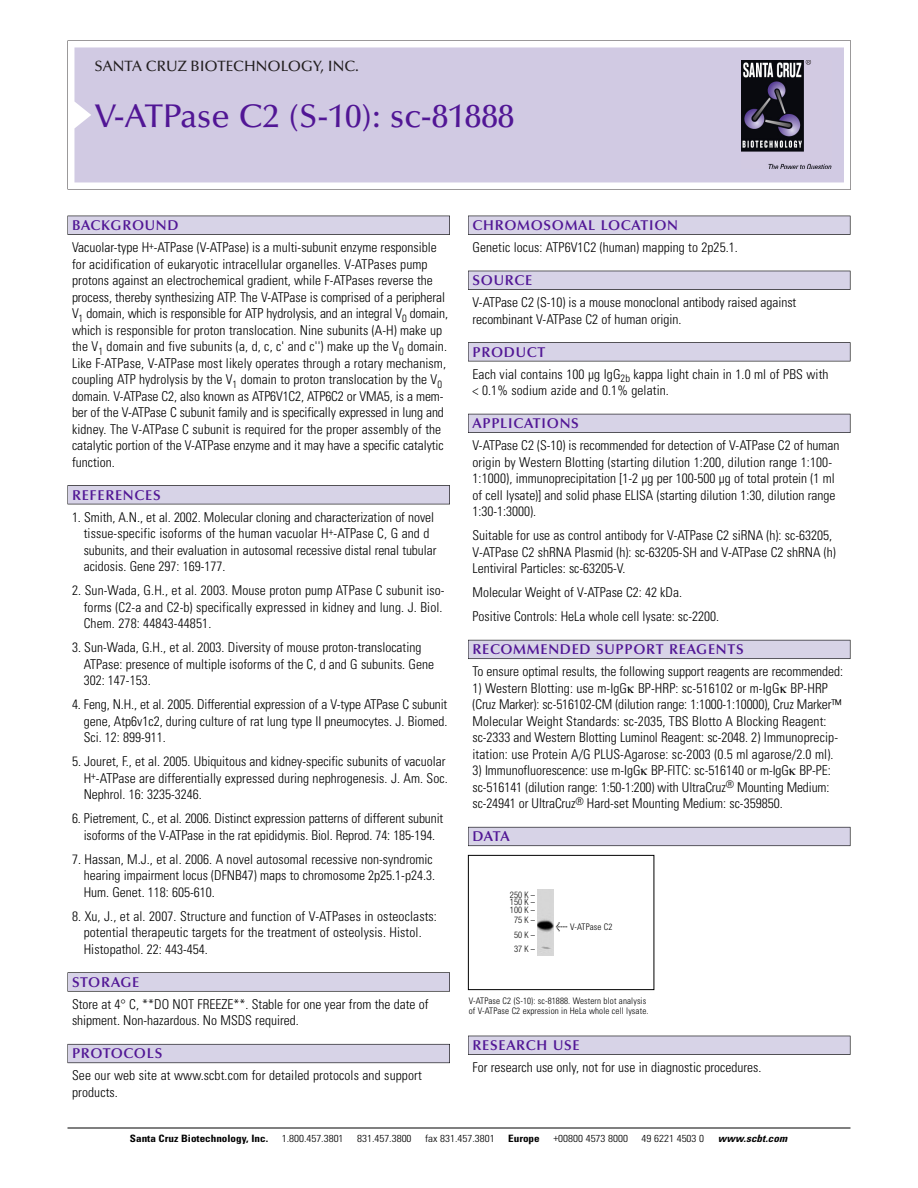
<style>
.page{position:relative;width:918px;height:1188px;background:#fff}
.page>*{position:absolute;margin:0;border:0;box-sizing:border-box;transform-origin:0 0}
.t1{font:500 33px "Optima";color:#511695}
.t2{font:500 15px "Optima";color:#231f20}
.t3{font:600 14.25px "Optima";letter-spacing:.05em;color:#511695}
.t4{font:300 condensed 13.5px/16.5px "Univers";color:#000}
.t5{font:300 condensed 10.2px "Univers";color:#000;scale:1.1 1}
.t6{font:700 condensed 10.2px "Univers";color:#000;scale:1.1 1}
.t7{font:italic 700 condensed 10.2px "Univers";letter-spacing:.005em;color:#000;scale:1.1 1}
.t8{font:300 condensed 9px/10.5px "Univers";letter-spacing:.015em;color:#000}
.t9{font:300 condensed 9px/7.8px "Helvetica Neue";color:#000;text-align:justify;scale:.95 1}
.s1{font-family:"Meta Plus";font-weight:400;font-stretch:normal;font-size:10.5px}
</style>
<div class="page">
<svg style="left:68px;top:40px;width:783px;height:149px"></svg>
<div style="left:74px;top:47px;width:770px;height:135px;background:#d1cae3"></div>
<img style="left:741px;top:60px;width:90px;height:108px">
<div style="left:68px;top:216px;width:382px;height:19px;background:#525155"></div>
<div style="left:68px;top:216px;width:381px;height:18px;background:#d7d3e7"></div>
<div style="left:68px;top:485px;width:382px;height:19px;background:#525155"></div>
<div style="left:68px;top:486px;width:381px;height:18px;background:#d7d3e7"></div>
<div style="left:68px;top:972px;width:382px;height:20px;background:#626263"></div>
<div style="left:68px;top:973px;width:381px;height:18px;background:#d7d3e7"></div>
<div style="left:68px;top:1044px;width:382px;height:19px;background:#66646d"></div>
<div style="left:68px;top:1045px;width:381px;height:18px;background:#d7d3e7"></div>
<div style="left:468px;top:216px;width:382px;height:19px;background:#525155"></div>
<div style="left:468px;top:216px;width:382px;height:18px;background:#d7d3e7"></div>
<div style="left:468px;top:271px;width:382px;height:19px;background:#515055"></div>
<div style="left:468px;top:271px;width:382px;height:18px;background:#d7d3e7"></div>
<div style="left:468px;top:342px;width:382px;height:19px;background:#545357"></div>
<div style="left:468px;top:343px;width:382px;height:18px;background:#d7d3e7"></div>
<div style="left:468px;top:414px;width:382px;height:19px;background:#54535a"></div>
<div style="left:468px;top:414px;width:382px;height:18px;background:#d7d3e7"></div>
<div style="left:468px;top:640px;width:382px;height:19px;background:#5b5a62"></div>
<div style="left:468px;top:640px;width:382px;height:18px;background:#d7d3e7"></div>
<div style="left:468px;top:827px;width:382px;height:19px;background:#66646e"></div>
<div style="left:468px;top:827px;width:382px;height:18px;background:#d7d3e7"></div>
<div style="left:468px;top:1036px;width:382px;height:19px;background:#515055"></div>
<div style="left:468px;top:1036px;width:382px;height:18px;background:#d7d3e7"></div>
<hr style="left:68px;top:1128px;width:782px;height:1px;background:#000">
<div style="left:468px;top:855px;width:186px;height:135px;border:1px solid #000"></div>
<img style="left:537px;top:890px;width:17px;height:66px">
<p class="t2" style="left:94px;top:61px;width:266px">SANTA CRUZ BIOTECHNOLOGY, INC.</p>
<h1 class="t1" style="left:94px;top:103px;width:421px">V-ATPase C2 (S-10): sc-81888</h1>
<p class="t3" style="left:72px;top:219px;width:108px">BACKGROUND</p>
<p class="t4" style="left:72px;top:240px;width:377px">Vacuolar-type H<sup>+</sup>-ATPase (V-ATPase) is a multi-subunit enzyme responsible for acidification of eukaryotic intracellular organelles. V-ATPases pump protons against an electrochemical gradient, while F-ATPases reverse the process, thereby synthesizing ATP. The V-ATPase is comprised of a peripheral V<sub>1</sub> domain, which is responsible for ATP hydrolysis, and an integral V<sub>0</sub> domain, which is responsible for proton translocation. Nine subunits (A-H) make up the V<sub>1</sub> domain and five subunits (a, d, c, c' and c'') make up the V<sub>0</sub> domain.<br>Like F-ATPase, V-ATPase most likely operates through a rotary mechanism, coupling ATP hydrolysis by the V<sub>1</sub> domain to proton translocation by the V<sub>0 </sub>domain. V-ATPase C2, also known as ATP6V1C2, ATP6C2 or VMA5, is a mem&shy;ber of the V-ATPase C subunit family and is specifically expressed in lung and kidney. The V-ATPase C subunit is required for the proper assembly of the catalytic portion of the V-ATPase enzyme and it may have a specific catalytic function.</p>
<p class="t3" style="left:72px;top:489px;width:90px">REFERENCES</p>
<p class="t4" style="left:84px;top:510px;width:354px;text-indent:-12px">1. Smith, A.N., et al. 2002. Molecular cloning and characterization of novel tissue-specific isoforms of the human vacuolar H<sup>+</sup>-ATPase C, G and d subunits, and their evaluation in autosomal recessive distal renal tubular acidosis. Gene 297: 169-177.</p>
<p class="t4" style="left:84px;top:583px;width:363px;text-indent:-12px">2. Sun-Wada, G.H., et al. 2003. Mouse proton pump ATPase C subunit iso&shy;forms (C2-a and C2-b) specifically expressed in kidney and lung. J. Biol.<br>Chem. 278: 44843-44851.</p>
<p class="t4" style="left:84px;top:640px;width:352px;text-indent:-12px">3. Sun-Wada, G.H., et al. 2003. Diversity of mouse proton-translocating<br>ATPase: presence of multiple isoforms of the C, d and G subunits. Gene<br>302: 147-153.</p>
<p class="t4" style="left:84px;top:697px;width:365px;text-align:justify;text-indent:-12px">4. Feng, N.H., et al. 2005. Differential expression of a V-type ATPase C subunit gene, Atp6v1c2, during culture of rat lung type II pneumocytes. J. Biomed.<br>Sci. 12: 899-911.</p>
<p class="t4" style="left:84px;top:754px;width:365px;text-indent:-12px">5. Jouret, F., et al. 2005. Ubiquitous and kidney-specific subunits of vacuolar<br>H<sup>+</sup>-ATPase are differentially expressed during nephrogenesis. J. Am. Soc.<br>Nephrol. 16: 3235-3246.</p>
<p class="t4" style="left:72px;top:811px;width:373px;text-align:center">6. Pietrement, C., et al. 2006. Distinct expression patterns of different subunit isoforms of the V-ATPase in the rat epididymis. Biol. Reprod. 74: 185-194.</p>
<p class="t4" style="left:84px;top:852px;width:353px;text-indent:-12px">7. Hassan, M.J., et al. 2006. A novel autosomal recessive non-syndromic hearing impairment locus (DFNB47) maps to chromosome 2p25.1-p24.3.<br>Hum. Genet. 118: 605-610.</p>
<p class="t4" style="left:84px;top:909px;width:355px;text-indent:-12px">8. Xu, J., et al. 2007. Structure and function of V-ATPases in osteoclasts: potential therapeutic targets for the treatment of osteolysis. Histol.<br>Histopathol. 22: 443-454.</p>
<p class="t3" style="left:72px;top:976px;width:69px">STORAGE</p>
<p class="t4" style="left:72px;top:997px;width:358px">Store at 4° C, **DO NOT FREEZE**. Stable for one year from the date of shipment. Non-hazardous. No MSDS required.</p>
<p class="t3" style="left:72px;top:1048px;width:92px">PROTOCOLS</p>
<p class="t4" style="left:72px;top:1069px;width:351px">See our web site at www.scbt.com for detailed protocols and support products.</p>
<p class="t3" style="left:473px;top:219px;width:207px">CHROMOSOMAL LOCATION</p>
<p class="t4" style="left:473px;top:240px;width:267px">Genetic locus: ATP6V1C2 (human) mapping to 2p25.1.</p>
<p class="t3" style="left:473px;top:275px;width:61px">SOURCE</p>
<p class="t4" style="left:473px;top:295px;width:325px">V-ATPase C2 (S-10) is a mouse monoclonal antibody raised against recombinant V-ATPase C2 of human origin.</p>
<p class="t3" style="left:473px;top:346px;width:74px">PRODUCT</p>
<p class="t4" style="left:473px;top:367px;width:358px">Each vial contains 100 µg IgG<sub>2b</sub> kappa light chain in 1.0 ml of PBS with &lt; 0.1% sodium azide and 0.1% gelatin.</p>
<p class="t3" style="left:473px;top:418px;width:108px">APPLICATIONS</p>
<p class="t4" style="left:473px;top:438px;width:368px">V-ATPase C2 (S-10) is recommended for detection of V-ATPase C2 of human origin by Western Blotting (starting dilution 1:200, dilution range 1:100- 1:1000), immunoprecipitation [1-2 µg per 100-500 µg of total protein (1 ml of cell lysate)] and solid phase ELISA (starting dilution 1:30, dilution range 1:30-1:3000).</p>
<p class="t4" style="left:473px;top:528px;width:365px">Suitable for use as control antibody for V-ATPase C2 siRNA (h): sc-63205,<br>V-ATPase C2 shRNA Plasmid (h): sc-63205-SH and V-ATPase C2 shRNA (h)<br>Lentiviral Particles: sc-63205-V.</p>
<p class="t4" style="left:473px;top:582px;width:248px;line-height:24px">Molecular Weight of V-ATPase C2: 42 kDa.<br>Positive Controls: HeLa whole cell lysate: sc-2200.</p>
<p class="t3" style="left:473px;top:644px;width:273px">RECOMMENDED SUPPORT REAGENTS</p>
<p class="t4" style="left:473px;top:664px;width:372px">To ensure optimal results, the following support reagents are recommended:</p>
<p class="t4" style="left:473px;top:681px;width:370px">1) Western Blotting: use m-IgG BP-HRP: sc-516102 or m-IgG BP-HRP (Cruz Marker): sc-516102-CM (dilution range: 1:1000-1:10000), Cruz Marker™ Molecular Weight Standards: sc-2035, TBS Blotto A Blocking Reagent: sc-2333 and Western Blotting Luminol Reagent: sc-2048. 2) Immunoprecip&shy;itation: use Protein A/G PLUS-Agarose: sc-2003 (0.5 ml agarose/2.0 ml).</p>
<p class="t4" style="left:473px;top:763px;width:360px;text-align:justify">3) Immunofluorescence: use m-IgG BP-FITC: sc-516140 or m-IgG BP-PE: sc-516141 (dilution range: 1:50-1:200) with UltraCruz<sup>®</sup> Mounting Medium: sc-24941 or UltraCruz<sup>®</sup> Hard-set Mounting Medium: sc-359850.</p>
<p class="t3" style="left:473px;top:831px;width:39px">DATA</p>
<p class="t9" style="left:510px;top:891px;width:28px">250 K – 150 K – 100 K –</p>
<p class="t9" style="left:514px;top:913px;width:24px;line-height:15px">75K–<br>50K–</p>
<p class="t9" style="left:514px;top:945px;width:24px">37K–</p>
<p class="t8" style="left:556px;top:922px;width:58px"><span class="s1">&lt;</span> V-ATPase C2</p>
<p class="t8" style="left:469px;top:996px;width:181px">V-ATPase C2 (S-10): sc-81888. Western blot analysis of V-ATPase C2 expression in HeLa whole cell lysate.</p>
<p class="t3" style="left:473px;top:1040px;width:109px">RESEARCH USE</p>
<p class="t4" style="left:473px;top:1060px;width:290px">For research use only, not for use in diagnostic procedures.</p>
<p class="t6" style="left:130px;top:1135px;width:127px">Santa Cruz Biotechnology, Inc.</p>
<p class="t5" style="left:282px;top:1135px;width:58px">1.800.457.3801</p>
<p class="t5" style="left:357px;top:1135px;width:51px">831.457.3800</p>
<p class="t5" style="left:425px;top:1135px;width:65px">fax 831.457.3801</p>
<p class="t6" style="left:508px;top:1135px;width:30px">Europe</p>
<p class="t5" style="left:553px;top:1135px;width:69px">+00800 4573 8000</p>
<p class="t5" style="left:642px;top:1135px;width:58px">49 6221 4503 0</p>
<p class="t7" style="left:718px;top:1135px;width:64px">www.scbt.com</p>
</div>
